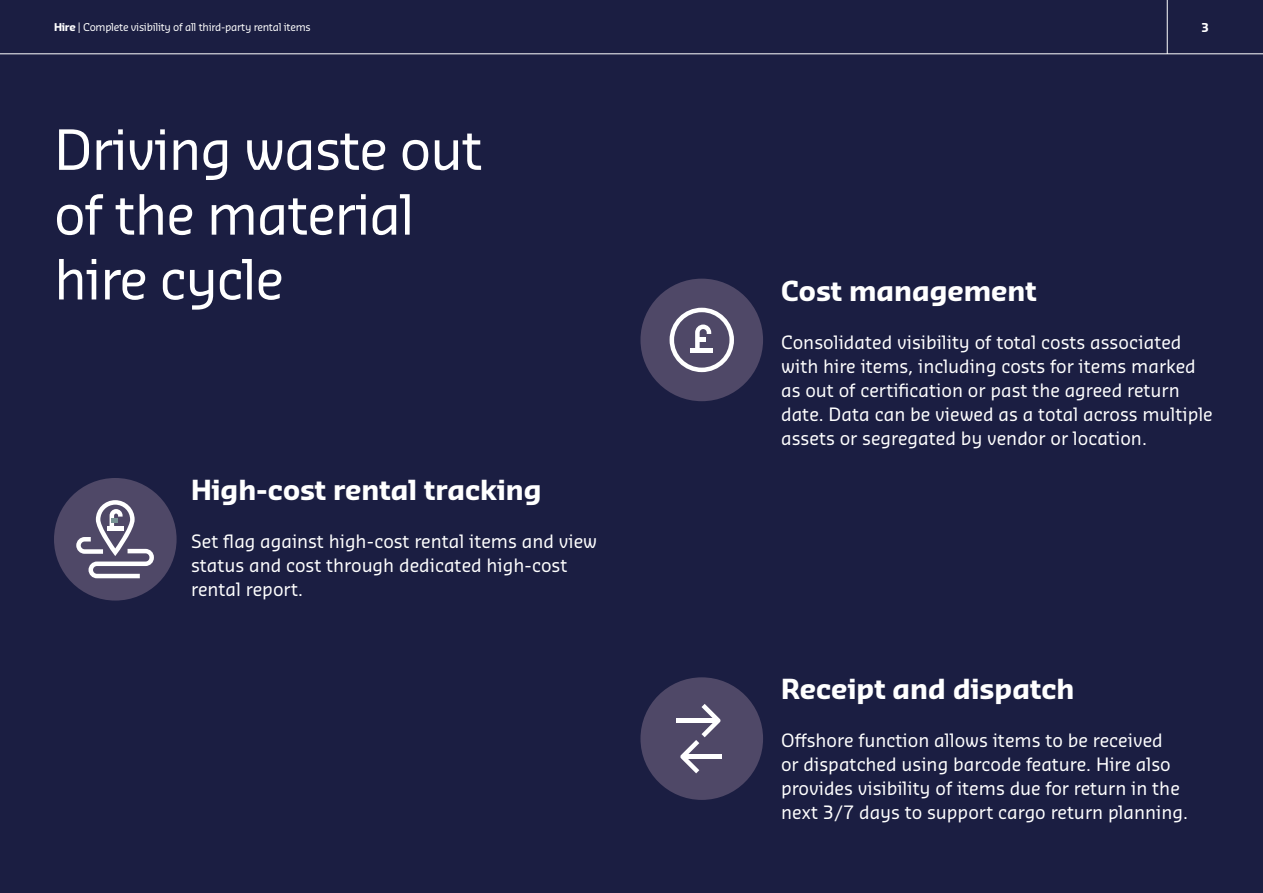
<style>
.page{position:relative;width:1263px;height:893px;background:#1b1e42}
.page>*{position:absolute;margin:0;border:0;box-sizing:border-box;transform-origin:0 0}
.t1{font:54px/64.8px "Sansa Pro";letter-spacing:-.025em;color:#fff}
.t2{font:700 27px "Sansa Pro";color:#fff}
.t3{font:18px/24px "Sansa Pro";color:#fff}
.t4{font:700 12px "Sansa Pro";color:#fff}
.t5{font:10.5px "Sansa Pro";letter-spacing:-.025em;color:#fff}
.s1{font-weight:700}
</style>
<div class="page">
<hr style="left:0;top:54px;width:1263px;height:1px;background:#fff">
<div style="left:1154px;top:0;width:26px;height:63px;background:#4f6566;opacity:.3"></div>
<hr style="left:1167px;top:0;width:1px;height:54px;background:#fff">
<div style="left:640px;top:279px;width:123px;height:122px;background:#4f4867;border-radius:50%"></div>
<svg style="left:669px;top:308px;width:65px;height:64px"></svg>
<div style="left:54px;top:478px;width:123px;height:123px;background:#4f4867;border-radius:50%"></div>
<svg style="left:76px;top:500px;width:78px;height:78px"></svg>
<div style="left:640px;top:677px;width:123px;height:123px;background:#4f4867;border-radius:50%"></div>
<div style="left:676px;top:718px;width:40px;height:5px;background:#fff"></div>
<svg style="left:680px;top:704px;width:40px;height:69px"></svg>
<div style="left:685px;top:754px;width:37px;height:5px;background:#fff"></div>
<p class="t5" style="left:54px;top:20px;width:258px"><span class="s1">Hire</span> | Complete visibility of all third-party rental items</p>
<p class="t4" style="left:1201px;top:19px;width:9px">3</p>
<h1 class="t1" style="left:54px;top:117px;width:430px">Driving waste out of the material hire cycle</h1>
<h2 class="t2" style="left:191px;top:471px;width:352px">High-cost rental tracking</h2>
<p class="t3" style="left:191px;top:529px;width:407px">Set flag against high-cost rental items and view status and cost through dedicated high-cost rental report.</p>
<h2 class="t2" style="left:781px;top:272px;width:257px">Cost management</h2>
<p class="t3" style="left:781px;top:330px;width:433px">Consolidated visibility of total costs associated with hire items, including costs for items marked as out of certification or past the agreed return date. Data can be viewed as a total across multiple assets or segregated by vendor or location.</p>
<h2 class="t2" style="left:781px;top:671px;width:295px">Receipt and dispatch</h2>
<p class="t3" style="left:781px;top:728px;width:408px">Offshore function allows items to be received<br>or dispatched using barcode feature. Hire also provides visibility of items due for return in the next 3/7 days to support cargo return planning.</p>
</div>
